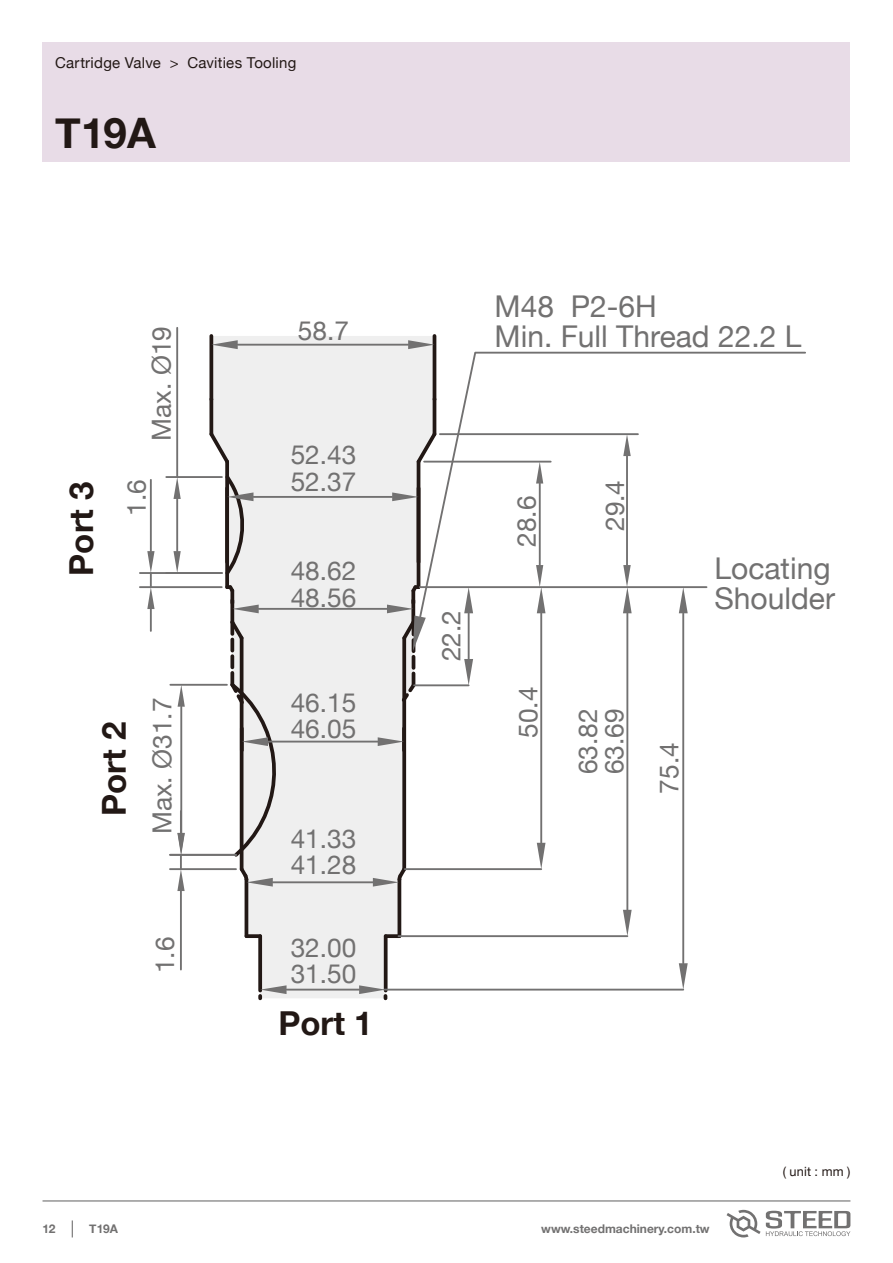
<style>
.page{position:relative;width:893px;height:1263px;background:#fff}
.page>*{position:absolute;margin:0;border:0;box-sizing:border-box;transform-origin:0 0}
.t1{font:700 42px "Helvetica Neue";color:#221815}
.t2{font:700 33px "Helvetica Neue";color:#221815}
.t3{font:30px/30px "Helvetica Neue";color:#727171}
.t4{font:26.25px/26.2px "Helvetica Neue";color:#727171}
.t5{font:15px "Helvetica Neue";letter-spacing:.015em;color:#221815}
.t6{font:12.75px "Helvetica Neue";letter-spacing:.01em;color:#221815}
.t7{font:700 12px "Helvetica Neue";color:#727171}
</style>
<div class="page">
<div style="left:43px;top:43px;width:807px;height:119px;background:#e8dce7"></div>
<svg style="left:211px;top:336px;width:223px;height:662px;fill:#efefef"></svg>
<hr style="left:240px;top:638px;width:3px;height:231px;background:#221815">
<svg style="left:402px;top:651px;width:4px;height:213px"></svg>
<hr style="left:245px;top:879px;width:3px;height:57px;background:#221815">
<hr style="left:398px;top:879px;width:3px;height:57px;background:#221815">
<svg style="left:258px;top:936px;width:4px;height:49px"></svg>
<svg style="left:384px;top:936px;width:4px;height:53px"></svg>
<svg style="left:209px;top:399px;width:4px;height:30px"></svg>
<svg style="left:413px;top:429px;width:5px;height:38px"></svg>
<hr style="left:417px;top:462px;width:3px;height:125px;background:#221815">
<svg style="left:246px;top:934px;width:14px;height:4px"></svg>
<svg style="left:386px;top:934px;width:13px;height:4px"></svg>
<svg style="left:402px;top:728px;width:4px;height:22px"></svg>
<svg style="left:209px;top:336px;width:4px;height:63px"></svg>
<hr style="left:433px;top:336px;width:3px;height:63px;background:#221815">
<svg style="left:230px;top:643px;width:4px;height:8px"></svg>
<svg style="left:230px;top:656px;width:4px;height:11px"></svg>
<svg style="left:230px;top:673px;width:4px;height:6px"></svg>
<svg style="left:398px;top:657px;width:21px;height:48px"></svg>
<hr style="left:287px;top:989px;width:72px;height:1px;background:#727171">
<svg style="left:258px;top:985px;width:29px;height:13px"></svg>
<svg style="left:359px;top:985px;width:28px;height:13px"></svg>
<hr style="left:273px;top:881px;width:100px;height:2px;background:#727171">
<svg style="left:373px;top:864px;width:36px;height:22px"></svg>
<hr style="left:268px;top:741px;width:110px;height:1px;background:#727171">
<svg style="left:227px;top:679px;width:59px;height:207px"></svg>
<svg style="left:378px;top:737px;width:26px;height:9px"></svg>
<hr style="left:259px;top:608px;width:128px;height:2px;background:#727171">
<hr style="left:238px;top:344px;width:170px;height:2px;background:#727171">
<svg style="left:211px;top:340px;width:27px;height:9px"></svg>
<svg style="left:408px;top:340px;width:26px;height:9px"></svg>
<hr style="left:253px;top:496px;width:139px;height:2px;background:#727171">
<svg style="left:206px;top:429px;width:53px;height:214px"></svg>
<svg style="left:392px;top:492px;width:26px;height:9px"></svg>
<hr style="left:398px;top:935px;width:229px;height:2px;background:#727171">
<hr style="left:626px;top:613px;width:2px;height:297px;background:#727171">
<svg style="left:623px;top:910px;width:9px;height:26px"></svg>
<hr style="left:405px;top:868px;width:136px;height:2px;background:#727171">
<hr style="left:540px;top:613px;width:2px;height:230px;background:#727171">
<svg style="left:537px;top:843px;width:8px;height:26px"></svg>
<hr style="left:414px;top:684px;width:55px;height:2px;background:#727171">
<hr style="left:468px;top:613px;width:2px;height:46px;background:#727171">
<svg style="left:464px;top:659px;width:9px;height:26px"></svg>
<hr style="left:384px;top:989px;width:299px;height:1px;background:#727171">
<hr style="left:682px;top:613px;width:2px;height:350px;background:#727171">
<svg style="left:679px;top:963px;width:9px;height:26px"></svg>
<svg style="left:387px;top:582px;width:39px;height:69px"></svg>
<svg style="left:418px;top:351px;width:388px;height:268px"></svg>
<hr style="left:170px;top:868px;width:66px;height:2px;background:#727171">
<hr style="left:180px;top:891px;width:2px;height:78px;background:#727171">
<hr style="left:170px;top:854px;width:66px;height:2px;background:#727171">
<hr style="left:170px;top:684px;width:57px;height:2px;background:#727171">
<hr style="left:180px;top:707px;width:2px;height:126px;background:#727171">
<svg style="left:177px;top:833px;width:8px;height:58px"></svg>
<svg style="left:178px;top:685px;width:7px;height:22px"></svg>
<hr style="left:440px;top:433px;width:198px;height:2px;background:#727171">
<hr style="left:626px;top:456px;width:2px;height:109px;background:#727171">
<svg style="left:623px;top:565px;width:9px;height:48px"></svg>
<svg style="left:623px;top:435px;width:8px;height:21px"></svg>
<hr style="left:166px;top:476px;width:56px;height:2px;background:#727171">
<hr style="left:176px;top:499px;width:2px;height:52px;background:#727171">
<hr style="left:176px;top:328px;width:2px;height:149px;background:#727171">
<svg style="left:173px;top:551px;width:8px;height:21px"></svg>
<svg style="left:173px;top:478px;width:8px;height:21px"></svg>
<hr style="left:140px;top:586px;width:82px;height:2px;background:#727171">
<hr style="left:140px;top:572px;width:82px;height:2px;background:#727171">
<hr style="left:150px;top:609px;width:2px;height:22px;background:#727171">
<hr style="left:150px;top:480px;width:2px;height:71px;background:#727171">
<svg style="left:147px;top:551px;width:8px;height:58px"></svg>
<hr style="left:424px;top:461px;width:127px;height:2px;background:#727171">
<hr style="left:539px;top:483px;width:2px;height:82px;background:#727171">
<svg style="left:536px;top:565px;width:9px;height:48px"></svg>
<svg style="left:536px;top:462px;width:7px;height:21px"></svg>
<svg style="left:727px;top:1210px;width:123px;height:27px"></svg>
<hr style="left:43px;top:1200px;width:807px;height:1px;background:#727171">
<svg style="left:72px;top:1220px;width:1px;height:17px"></svg>
<p class="t5" style="left:55px;top:52px;width:243px">Cartridge Valve &gt; Cavities Tooling</p>
<h1 class="t1" style="left:55px;top:100px;width:102px">T19A</h1>
<p class="t4" style="left:150px;top:441px;width:116px;rotate:-90deg">Max. Ø19</p>
<p class="t4" style="left:298px;top:319px;width:53px">58.7</p>
<p class="t3" style="left:495px;top:293px;width:308px">M48 P2-6H<br>Min. Full Thread 22.2 L</p>
<p class="t2" style="left:55px;top:576px;width:96px;rotate:-90deg">Port 3</p>
<p class="t4" style="left:291px;top:443px;width:67px">52.43<br>52.37</p>
<p class="t4" style="left:125px;top:516px;width:38px;rotate:-90deg">1.6</p>
<p class="t4" style="left:603px;top:531px;width:53px;rotate:-90deg">29.4</p>
<p class="t4" style="left:515px;top:547px;width:53px;rotate:-90deg">28.6</p>
<p class="t4" style="left:291px;top:559px;width:67px">48.62<br>48.56</p>
<p class="t4" style="left:440px;top:661px;width:53px;rotate:-90deg">22.2</p>
<p class="t2" style="left:88px;top:816px;width:96px;rotate:-90deg">Port 2</p>
<p class="t4" style="left:151px;top:834px;width:138px;rotate:-90deg">Max. Ø31.7</p>
<p class="t4" style="left:291px;top:691px;width:67px">46.15<br>46.05</p>
<p class="t4" style="left:291px;top:827px;width:67px">41.33<br>41.28</p>
<p class="t4" style="left:517px;top:738px;width:53px;rotate:-90deg">50.4</p>
<p class="t4" style="left:576px;top:774px;width:67px;rotate:-90deg">63.82<br>63.69</p>
<p class="t4" style="left:153px;top:973px;width:38px;rotate:-90deg">1.6</p>
<p class="t4" style="left:291px;top:936px;width:67px">32.00<br>31.50</p>
<p class="t2" style="left:278px;top:997px;width:96px">Port 1</p>
<p class="t4" style="left:658px;top:794px;width:53px;rotate:-90deg">75.4</p>
<p class="t3" style="left:714px;top:555px;width:122px">Locating<br>Shoulder</p>
<p class="t6" style="left:783px;top:1162px;width:69px">( unit : mm )</p>
<p class="t7" style="left:43px;top:1219px;width:15px">12</p>
<p class="t7" style="left:541px;top:1219px;width:170px">www.steedmachinery.com.tw</p>
<p class="t7" style="left:89px;top:1219px;width:30px">T19A</p>
</div>
